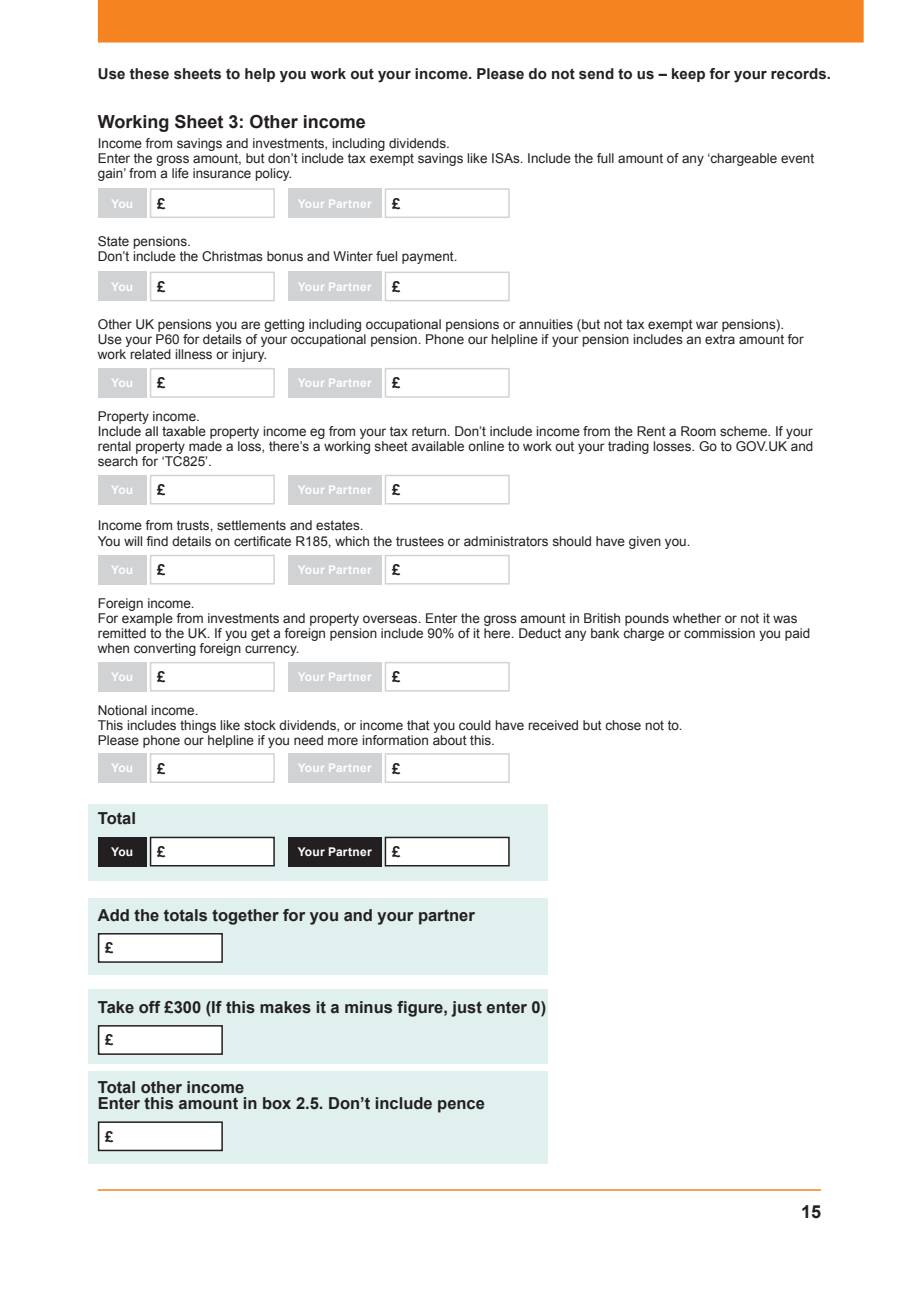
<style>
.page{position:relative;width:919px;height:1289px;background:#fff}
.page>*{position:absolute;margin:0;border:0;box-sizing:border-box;transform-origin:0 0}
.t1{font:700 18px "Arial";color:#231f20}
.t2{font:700 16.5px/16.5px "Arial";color:#231f20}
.t3{font:700 15px "Arial";letter-spacing:.005em;color:#231f20}
.t4{font:13.5px/15px "Arial";color:#231f20}
.t5{font:700 12px "Arial";letter-spacing:.015em;color:#fff}
</style>
<div class="page">
<hr style="left:98px;top:1189px;width:723px;height:1px;background:#f58320">
<div style="left:98px;top:0;width:765px;height:43px;background:#f58320"></div>
<div style="left:88px;top:898px;width:459px;height:76px;background:#dff0ef"></div>
<div style="left:88px;top:804px;width:459px;height:76px;background:#dff0ef"></div>
<div style="left:88px;top:989px;width:459px;height:74px;background:#dff0ef"></div>
<div style="left:88px;top:1071px;width:459px;height:92px;background:#dff0ef"></div>
<div style="left:98px;top:188px;width:48px;height:30px;background:#d1d2d4"></div>
<div style="left:150px;top:188px;width:125px;height:30px;border:2px solid #d1d2d4"></div>
<div style="left:288px;top:188px;width:93px;height:30px;background:#d1d2d4"></div>
<div style="left:384px;top:188px;width:125px;height:30px;border:2px solid #d1d2d4"></div>
<div style="left:98px;top:271px;width:48px;height:30px;background:#d1d2d4"></div>
<div style="left:150px;top:271px;width:125px;height:30px;border:2px solid #d1d2d4"></div>
<div style="left:288px;top:271px;width:93px;height:30px;background:#d1d2d4"></div>
<div style="left:384px;top:271px;width:125px;height:30px;border:2px solid #d1d2d4"></div>
<div style="left:98px;top:368px;width:48px;height:29px;background:#d1d2d4"></div>
<div style="left:150px;top:368px;width:125px;height:29px;border:2px solid #d1d2d4"></div>
<div style="left:288px;top:368px;width:93px;height:29px;background:#d1d2d4"></div>
<div style="left:384px;top:368px;width:125px;height:29px;border:2px solid #d1d2d4"></div>
<div style="left:98px;top:474px;width:48px;height:30px;background:#d1d2d4"></div>
<div style="left:150px;top:474px;width:125px;height:30px;border:2px solid #d1d2d4"></div>
<div style="left:288px;top:474px;width:93px;height:30px;background:#d1d2d4"></div>
<div style="left:384px;top:474px;width:125px;height:30px;border:2px solid #d1d2d4"></div>
<div style="left:98px;top:555px;width:48px;height:29px;background:#d1d2d4"></div>
<div style="left:150px;top:555px;width:125px;height:29px;border:2px solid #d1d2d4"></div>
<div style="left:288px;top:555px;width:93px;height:29px;background:#d1d2d4"></div>
<div style="left:384px;top:555px;width:125px;height:29px;border:2px solid #d1d2d4"></div>
<div style="left:98px;top:662px;width:48px;height:29px;background:#d1d2d4"></div>
<div style="left:150px;top:662px;width:125px;height:29px;border:2px solid #d1d2d4"></div>
<div style="left:288px;top:662px;width:93px;height:29px;background:#d1d2d4"></div>
<div style="left:384px;top:662px;width:125px;height:29px;border:2px solid #d1d2d4"></div>
<div style="left:98px;top:753px;width:48px;height:30px;background:#d1d2d4"></div>
<div style="left:150px;top:753px;width:125px;height:30px;border:2px solid #d1d2d4"></div>
<div style="left:288px;top:753px;width:93px;height:30px;background:#d1d2d4"></div>
<div style="left:384px;top:753px;width:125px;height:30px;border:2px solid #d1d2d4"></div>
<div style="left:98px;top:836px;width:48px;height:30px;background:#231f20"></div>
<div style="left:150px;top:837px;width:124px;height:28px;background:#fff"></div>
<div style="left:150px;top:836px;width:125px;height:30px;border:2px solid #231f20"></div>
<div style="left:288px;top:836px;width:93px;height:30px;background:#231f20"></div>
<div style="left:385px;top:837px;width:124px;height:28px;background:#fff"></div>
<div style="left:384px;top:836px;width:125px;height:30px;border:2px solid #231f20"></div>
<div style="left:99px;top:933px;width:123px;height:29px;background:#fff"></div>
<div style="left:98px;top:933px;width:125px;height:29px;border:2px solid #231f20"></div>
<div style="left:99px;top:1025px;width:123px;height:29px;background:#fff"></div>
<div style="left:98px;top:1025px;width:125px;height:29px;border:2px solid #231f20"></div>
<div style="left:99px;top:1122px;width:123px;height:28px;background:#fff"></div>
<div style="left:98px;top:1121px;width:125px;height:30px;border:2px solid #231f20"></div>
<p class="t3" style="left:98px;top:64px;width:734px">Use these sheets to help you work out your income. Please do not send to us – keep for your records.</p>
<h1 class="t1" style="left:98px;top:110px;width:269px">Working Sheet 3: Other income</h1>
<p class="t4" style="left:98px;top:135px;width:717px">Income from savings and investments, including dividends.<br>Enter the gross amount, but don’t include tax exempt savings like ISAs. Include the full amount of any ‘chargeable event gain’ from a life insurance policy.</p>
<p class="t5" style="left:111px;top:195px;width:24px">You</p>
<p class="t3" style="left:157px;top:193px;width:10px">£</p>
<p class="t5" style="left:298px;top:195px;width:75px">Your Partner</p>
<p class="t3" style="left:392px;top:193px;width:10px">£</p>
<p class="t4" style="left:98px;top:234px;width:361px">State pensions.<br>Don’t include the Christmas bonus and Winter fuel payment.</p>
<p class="t5" style="left:111px;top:279px;width:24px">You</p>
<p class="t3" style="left:157px;top:277px;width:10px">£</p>
<p class="t5" style="left:298px;top:279px;width:75px">Your Partner</p>
<p class="t3" style="left:392px;top:277px;width:10px">£</p>
<p class="t4" style="left:98px;top:317px;width:707px">Other UK pensions you are getting including occupational pensions or annuities (but not tax exempt war pensions).<br>Use your P60 for details of your occupational pension. Phone our helpline if your pension includes an extra amount for work related illness or injury.</p>
<p class="t5" style="left:111px;top:375px;width:24px">You</p>
<p class="t3" style="left:157px;top:373px;width:10px">£</p>
<p class="t5" style="left:298px;top:375px;width:75px">Your Partner</p>
<p class="t3" style="left:392px;top:373px;width:10px">£</p>
<p class="t4" style="left:98px;top:409px;width:717px">Property income.<br>Include all taxable property income eg from your tax return. Don’t include income from the Rent a Room scheme. If your rental property made a loss, there’s a working sheet available online to work out your trading losses. Go to GOV.UK and search for ‘TC825’.</p>
<p class="t5" style="left:111px;top:482px;width:24px">You</p>
<p class="t3" style="left:157px;top:480px;width:10px">£</p>
<p class="t5" style="left:298px;top:482px;width:75px">Your Partner</p>
<p class="t3" style="left:392px;top:480px;width:10px">£</p>
<p class="t4" style="left:98px;top:516px;width:594px;line-height:16.5px">Income from trusts, settlements and estates.<br>You will find details on certificate R185, which the trustees or administrators should have given you.</p>
<p class="t5" style="left:111px;top:562px;width:24px">You</p>
<p class="t3" style="left:157px;top:560px;width:10px">£</p>
<p class="t5" style="left:298px;top:562px;width:75px">Your Partner</p>
<p class="t3" style="left:392px;top:560px;width:10px">£</p>
<p class="t4" style="left:98px;top:596px;width:714px">Foreign income.<br>For example from investments and property overseas. Enter the gross amount in British pounds whether or not it was remitted to the UK. If you get a foreign pension include 90% of it here. Deduct any bank charge or commission you paid when converting foreign currency.</p>
<p class="t5" style="left:111px;top:669px;width:24px">You</p>
<p class="t3" style="left:157px;top:667px;width:10px">£</p>
<p class="t5" style="left:298px;top:669px;width:75px">Your Partner</p>
<p class="t3" style="left:392px;top:667px;width:10px">£</p>
<p class="t4" style="left:98px;top:703px;width:586px">Notional income.<br>This includes things like stock dividends, or income that you could have received but chose not to.<br>Please phone our helpline if you need more information about this.</p>
<p class="t5" style="left:111px;top:760px;width:24px">You</p>
<p class="t3" style="left:157px;top:758px;width:10px">£</p>
<p class="t5" style="left:298px;top:760px;width:75px">Your Partner</p>
<p class="t3" style="left:392px;top:758px;width:10px">£</p>
<p class="t2" style="left:98px;top:811px;width:40px">Total</p>
<p class="t5" style="left:111px;top:843px;width:24px">You</p>
<p class="t3" style="left:157px;top:841px;width:10px">£</p>
<p class="t5" style="left:298px;top:843px;width:75px">Your Partner</p>
<p class="t3" style="left:392px;top:841px;width:10px">£</p>
<p class="t2" style="left:98px;top:907px;width:378px">Add the totals together for you and your partner</p>
<p class="t3" style="left:105px;top:938px;width:10px">£</p>
<p class="t2" style="left:98px;top:999px;width:450px">Take off £300 (If this makes it a minus figure, just enter 0)</p>
<p class="t3" style="left:105px;top:1030px;width:10px">£</p>
<p class="t2" style="left:98px;top:1079px;width:388px">Total other income<br>Enter this amount in box 2.5. Don’t include pence</p>
<p class="t3" style="left:105px;top:1126px;width:10px">£</p>
<h1 class="t1" style="left:801px;top:1200px;width:22px">15</h1>
</div>
